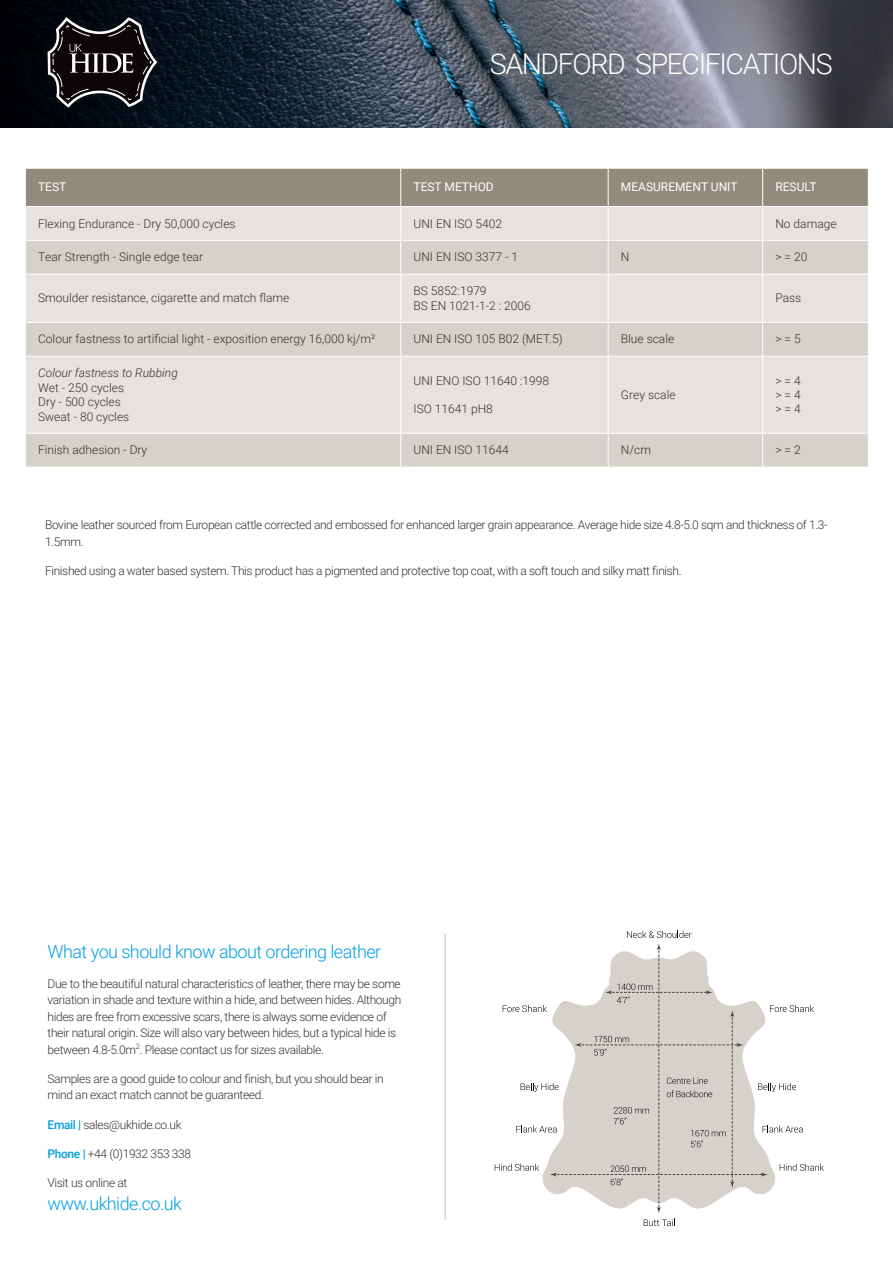
<style>
.page{position:relative;width:893px;height:1263px;background:#fff}
.page>*{position:absolute;margin:0;border:0;box-sizing:border-box;transform-origin:0 0}
.t1{font:300 28.5px "Roboto";letter-spacing:-.05em;color:#fff}
.t2{font:300 18px "Roboto";letter-spacing:-.03em;color:#009fe3}
.t3{font:300 12px/16.5px "Roboto";letter-spacing:-.03em;color:#39312b}
.t4{font:300 12px "Roboto";color:#39312b}
.t5{font:12px "Roboto";color:#fff}
.t6{font:italic 300 12px "Roboto";color:#39312b}
.s1{font-weight:500;color:#009fe3}
</style>
<div class="page">
<img style="left:0;top:0;width:893px;height:128px">
<svg style="left:48px;top:17px;width:109px;height:91px;background:#2f2e32"></svg>
<div style="left:26px;top:169px;width:842px;height:37px;background:#938a7e"></div>
<div style="left:26px;top:207px;width:842px;height:33px;background:#e6e3df"></div>
<svg style="left:26px;top:241px;width:842px;height:226px;background:#dfdbd5"></svg>
<hr style="left:400px;top:168px;width:1px;height:38px;background:#fff">
<hr style="left:608px;top:168px;width:1px;height:38px;background:#fff">
<hr style="left:762px;top:168px;width:1px;height:38px;background:#fff">
<hr style="left:400px;top:207px;width:1px;height:33px;background:#fff">
<hr style="left:608px;top:207px;width:1px;height:33px;background:#fff">
<hr style="left:762px;top:207px;width:1px;height:33px;background:#fff">
<hr style="left:400px;top:241px;width:1px;height:33px;background:#fff">
<hr style="left:608px;top:241px;width:1px;height:33px;background:#fff">
<hr style="left:762px;top:241px;width:1px;height:33px;background:#fff">
<hr style="left:25px;top:274px;width:376px;height:1px;background:#fff">
<hr style="left:401px;top:274px;width:207px;height:1px;background:#fff">
<hr style="left:400px;top:274px;width:1px;height:48px;background:#fff">
<hr style="left:608px;top:274px;width:155px;height:1px;background:#fff">
<hr style="left:608px;top:274px;width:1px;height:48px;background:#fff">
<hr style="left:763px;top:274px;width:105px;height:1px;background:#fff">
<hr style="left:762px;top:274px;width:1px;height:48px;background:#fff">
<hr style="left:25px;top:322px;width:376px;height:1px;background:#fff">
<hr style="left:401px;top:322px;width:207px;height:1px;background:#fff">
<hr style="left:400px;top:323px;width:1px;height:33px;background:#fff">
<hr style="left:608px;top:322px;width:155px;height:1px;background:#fff">
<hr style="left:608px;top:323px;width:1px;height:33px;background:#fff">
<hr style="left:763px;top:322px;width:105px;height:1px;background:#fff">
<hr style="left:762px;top:323px;width:1px;height:33px;background:#fff">
<hr style="left:25px;top:356px;width:376px;height:1px;background:#fff">
<hr style="left:401px;top:356px;width:207px;height:1px;background:#fff">
<hr style="left:400px;top:356px;width:1px;height:77px;background:#fff">
<hr style="left:608px;top:356px;width:155px;height:1px;background:#fff">
<hr style="left:608px;top:356px;width:1px;height:77px;background:#fff">
<hr style="left:763px;top:356px;width:105px;height:1px;background:#fff">
<hr style="left:762px;top:356px;width:1px;height:77px;background:#fff">
<hr style="left:25px;top:433px;width:376px;height:1px;background:#fff">
<hr style="left:401px;top:433px;width:207px;height:1px;background:#fff">
<hr style="left:400px;top:433px;width:1px;height:34px;background:#fff">
<hr style="left:608px;top:433px;width:155px;height:1px;background:#fff">
<hr style="left:608px;top:433px;width:1px;height:34px;background:#fff">
<hr style="left:763px;top:433px;width:105px;height:1px;background:#fff">
<hr style="left:762px;top:433px;width:1px;height:34px;background:#fff">
<svg style="left:644px;top:1219px;width:31px;height:7px"></svg>
<svg style="left:495px;top:931px;width:329px;height:282px"></svg>
<hr style="left:445px;top:933px;width:1px;height:287px;background:#c2bbb4">
<p class="t1" style="left:490px;top:43px;width:344px">SANDFORD SPECIFICATIONS</p>
<p class="t5" style="left:38px;top:179px;width:30px">TEST</p>
<p class="t5" style="left:414px;top:179px;width:82px">TEST METHOD</p>
<p class="t5" style="left:621px;top:179px;width:118px">MEASUREMENT UNIT</p>
<p class="t5" style="left:775px;top:179px;width:43px">RESULT</p>
<p class="t4" style="left:38px;top:215px;width:199px">Flexing Endurance - Dry 50,000 cycles</p>
<p class="t4" style="left:414px;top:215px;width:90px">UNI EN ISO 5402</p>
<p class="t4" style="left:775px;top:215px;width:63px">No damage</p>
<p class="t4" style="left:38px;top:249px;width:166px">Tear Strength - Single edge tear</p>
<p class="t4" style="left:414px;top:249px;width:106px">UNI EN ISO 3377 - 1</p>
<p class="t3" style="left:621px;top:248px;width:10px">N</p>
<p class="t3" style="left:775px;top:248px;width:33px">&gt; = 20</p>
<p class="t4" style="left:38px;top:290px;width:253px">Smoulder resistance, cigarette and match flame</p>
<p class="t4" style="left:414px;top:283px;width:75px">BS 5852:1979</p>
<p class="t4" style="left:414px;top:297px;width:119px">BS EN 1021-1-2 : 2006</p>
<p class="t3" style="left:775px;top:289px;width:27px">Pass</p>
<p class="t4" style="left:38px;top:331px;width:339px">Colour fastness to artificial light - exposition energy 16,000 kj/m²</p>
<p class="t4" style="left:414px;top:331px;width:151px">UNI EN ISO 105 B02 (MET.5)</p>
<p class="t4" style="left:621px;top:331px;width:55px">Blue scale</p>
<p class="t3" style="left:775px;top:330px;width:27px">&gt; = 5</p>
<p class="t6" style="left:38px;top:365px;width:141px">Colour fastness to Rubbing</p>
<p class="t4" style="left:38px;top:379px;width:87px">Wet - 250 cycles</p>
<p class="t4" style="left:38px;top:393px;width:84px">Dry - 500 cycles</p>
<p class="t4" style="left:38px;top:408px;width:93px">Sweat - 80 cycles</p>
<p class="t4" style="left:414px;top:372px;width:137px">UNI ENO ISO 11640 :1998</p>
<p class="t4" style="left:414px;top:401px;width:81px">ISO 11641 pH8</p>
<p class="t3" style="left:775px;top:372px;width:27px">&gt; = 4</p>
<p class="t3" style="left:775px;top:386px;width:27px">&gt; = 4</p>
<p class="t3" style="left:775px;top:400px;width:27px">&gt; = 4</p>
<p class="t4" style="left:621px;top:386px;width:56px">Grey scale</p>
<p class="t4" style="left:38px;top:442px;width:111px">Finish adhesion - Dry</p>
<p class="t4" style="left:414px;top:442px;width:97px">UNI EN ISO 11644</p>
<p class="t3" style="left:621px;top:441px;width:32px">N/cm</p>
<p class="t3" style="left:775px;top:441px;width:27px">&gt; = 2</p>
<p class="t3" style="left:45px;top:516px;width:784px">Bovine leather sourced from European cattle corrected and embossed for enhanced larger grain appearance. Average hide size 4.8-5.0 sqm and thickness of 1.3-<br>1.5mm.</p>
<p class="t3" style="left:45px;top:562px;width:638px">Finished using a water based system. This product has a pigmented and protective top coat, with a soft touch and silky matt finish.</p>
<p class="t2" style="left:48px;top:939px;width:335px">What you should know about ordering leather</p>
<p class="t3" style="left:48px;top:974px;width:355px">Due to the beautiful natural characteristics of leather, there may be some variation in shade and texture within a hide, and between hides. Although hides are free from excessive scars, there is always some evidence of their natural origin. Size will also vary between hides, but a typical hide is between 4.8-5.0m<sup>2</sup>. Please contact us for sizes available.</p>
<p class="t3" style="left:48px;top:1070px;width:338px">Samples are a good guide to colour and finish, but you should bear in mind an exact match cannot be guaranteed.</p>
<p class="t3" style="left:48px;top:1115px;width:135px"><span class="s1">Email |</span> sales@ukhide.co.uk</p>
<p class="t3" style="left:48px;top:1145px;width:145px"><span class="s1">Phone |</span> +44 (0)1932 353 338</p>
<p class="t3" style="left:48px;top:1174px;width:81px">Visit us online at</p>
<p class="t2" style="left:48px;top:1191px;width:136px">www.ukhide.co.uk</p>
</div>
